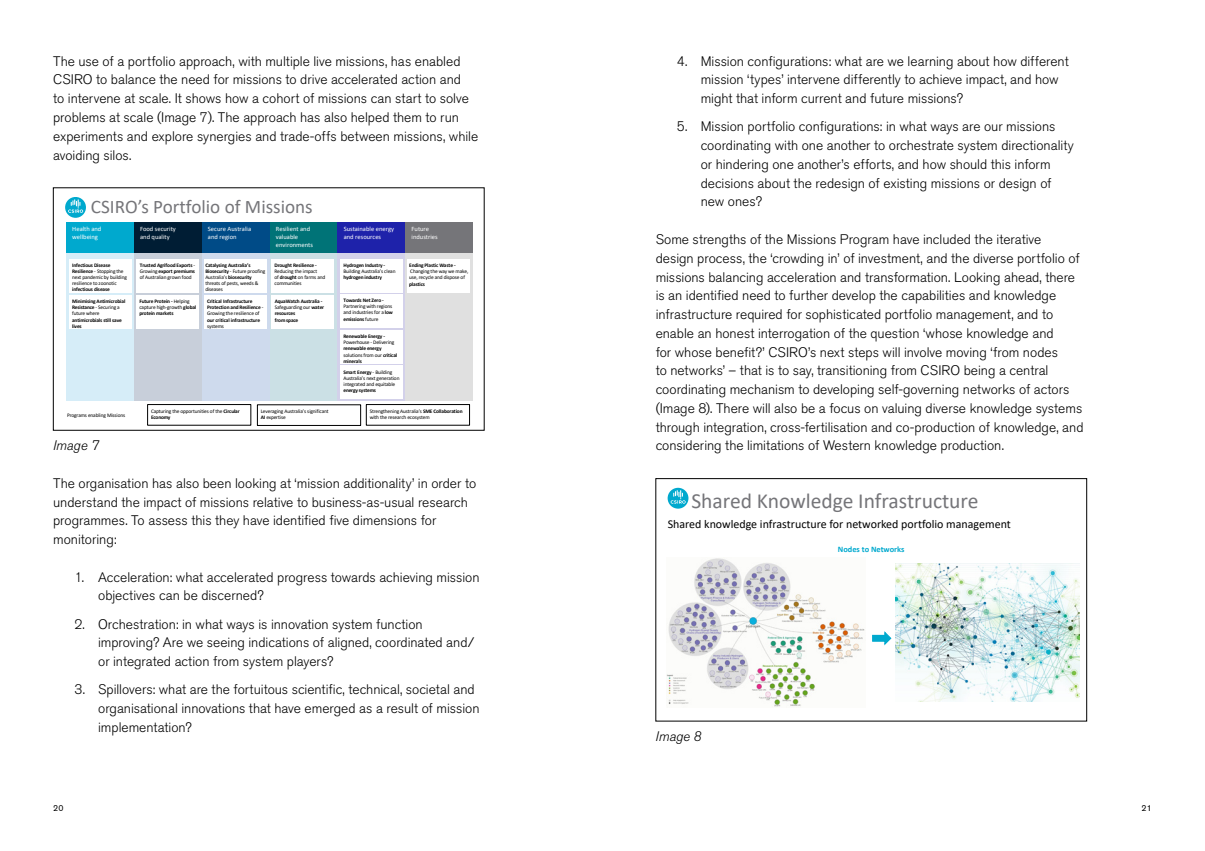
<style>
.page{position:relative;width:1205px;height:851px;background:#fff}
.page>*{position:absolute;margin:0;border:0;box-sizing:border-box;transform-origin:0 0}
.t1{font:21.5px "Calibri";color:#757579}
.t2{font:19.12px "Calibri";color:#757579}
.t3{font:300 13.75px/18.8px "Akzidenz Grotesk Pro";color:#000}
.t4{font:italic 300 13.75px "Akzidenz Grotesk Pro";color:#000}
.t5{font:12px "Calibri";color:#000}
.t6{font:8.75px "Akzidenz Grotesk Pro";color:#000}
.t7{font:700 8.38px "Calibri";color:#00a9ce}
.t8{font:6.62px/7.8px "Calibri";color:#fff}
.t9{font:700 5.38px/6px "Calibri";letter-spacing:-.025em;color:#000}
.t10{font:5.38px/6px "Calibri";letter-spacing:-.025em;color:#000}
.s1{font-weight:700}
.s2{font-weight:400}
</style>
<div class="page">
<svg style="left:65px;top:197px;width:21px;height:21px"></svg>
<svg style="left:68px;top:199px;width:15px;height:14px"></svg>
<div style="left:66px;top:222px;width:68px;height:31px;background:#00a9ce"></div>
<div style="left:134px;top:222px;width:68px;height:31px;background:#001d34"></div>
<div style="left:202px;top:222px;width:68px;height:31px;background:#004b87"></div>
<div style="left:270px;top:222px;width:67px;height:31px;background:#007377"></div>
<div style="left:337px;top:222px;width:68px;height:31px;background:#1e22aa"></div>
<div style="left:405px;top:222px;width:68px;height:31px;background:#757579"></div>
<div style="left:66px;top:253px;width:68px;height:147px;background:#d6edf8"></div>
<div style="left:134px;top:253px;width:68px;height:147px;background:#c8cfda"></div>
<div style="left:202px;top:253px;width:68px;height:147px;background:#cedaed"></div>
<div style="left:270px;top:253px;width:67px;height:147px;background:#cbe0e5"></div>
<div style="left:337px;top:253px;width:68px;height:147px;background:#d3d1ea"></div>
<div style="left:405px;top:253px;width:68px;height:147px;background:#e0e0e0"></div>
<div style="left:271px;top:295px;width:63px;height:33px;background:#fff"></div>
<div style="left:340px;top:294px;width:63px;height:34px;background:#fff"></div>
<div style="left:340px;top:330px;width:63px;height:33px;background:#fff"></div>
<div style="left:69px;top:295px;width:62px;height:33px;background:#fff"></div>
<div style="left:136px;top:295px;width:63px;height:34px;background:#fff"></div>
<div style="left:69px;top:258px;width:62px;height:34px;background:#fff"></div>
<div style="left:271px;top:258px;width:63px;height:34px;background:#fff"></div>
<div style="left:340px;top:259px;width:63px;height:34px;background:#fff"></div>
<div style="left:407px;top:259px;width:63px;height:34px;background:#fff"></div>
<div style="left:136px;top:258px;width:63px;height:34px;background:#fff"></div>
<div style="left:204px;top:258px;width:62px;height:34px;background:#fff"></div>
<div style="left:204px;top:295px;width:62px;height:34px;background:#fff"></div>
<div style="left:340px;top:365px;width:63px;height:34px;background:#fff"></div>
<div style="left:366px;top:404px;width:104px;height:21px;border:1px solid #000"></div>
<div style="left:147px;top:404px;width:104px;height:21px;border:1px solid #000"></div>
<svg style="left:668px;top:487px;width:20px;height:21px"></svg>
<svg style="left:670px;top:490px;width:15px;height:13px"></svg>
<img style="left:666px;top:558px;width:199px;height:149px">
<img style="left:895px;top:563px;width:184px;height:138px">
<svg style="left:872px;top:631px;width:20px;height:15px"></svg>
<div style="left:656px;top:478px;width:431px;height:243px;border:1px solid #000"></div>
<p class="t3" style="left:53px;top:51px;width:426px">The use of a portfolio approach, with multiple live missions, has enabled CSIRO to balance the need for missions to drive accelerated action and<br>to intervene at scale. It shows how a cohort of missions can start to solve problems at scale (Image 7). The approach has also helped them to run experiments and explore synergies and trade-offs between missions, while avoiding silos.</p>
<h2 class="t2" style="left:91px;top:193px;width:223px">CSIRO’s Portfolio of Missions</h2>
<p class="t8" style="left:72px;top:225px;width:31px">Health and wellbeing</p>
<p class="t8" style="left:140px;top:225px;width:37px">Food security and quality</p>
<p class="t8" style="left:208px;top:225px;width:45px">Secure Australia and region</p>
<p class="t8" style="left:276px;top:225px;width:39px">Resilient and valuable environments</p>
<p class="t8" style="left:344px;top:225px;width:52px">Sustainable energy and resources</p>
<p class="t8" style="left:411px;top:225px;width:28px">Future industries</p>
<p class="t10" style="left:72px;top:262px;width:56px"><span class="s1">Infectious Disease<br>Resilience</span> - Stopping the next pandemic by building</p>
<p class="t10" style="left:72px;top:280px;width:46px">resilience to zoonotic</p>
<p class="t9" style="left:72px;top:286px;width:39px">infectious disease</p>
<p class="t9" style="left:72px;top:298px;width:55px">Minimising Antimicrobial<br>Resistance <span class="s2">- Securing a future where</span></p>
<p class="t9" style="left:72px;top:316px;width:51px">antimicrobials still save lives</p>
<p class="t9" style="left:140px;top:262px;width:57px;text-align:justify">Trusted Agrifood Exports <span class="s2">- Growing</span> export premiums <span class="s2">of Australian grown food</span></p>
<p class="t9" style="left:205px;top:262px;width:62px">Catalysing Australia’s<br>Biosecurity <span class="s2">- Future proofing<br>Australia’s</span> biosecurity</p>
<p class="t10" style="left:205px;top:280px;width:55px">threats of pests, weeds &amp; diseases</p>
<p class="t9" style="left:207px;top:298px;width:58px">Critical Infrastructure<br>Protection and Resilience <span class="s2">-<br>Growing the resilience of</span></p>
<p class="t9" style="left:207px;top:317px;width:54px">our critical infrastructure</p>
<p class="t10" style="left:207px;top:323px;width:18px">systems</p>
<p class="t9" style="left:139px;top:298px;width:58px">Future Protein - <span class="s2">Helping capture high-growth</span> global protein markets</p>
<p class="t9" style="left:274px;top:262px;width:44px">Drought Resilience -</p>
<p class="t10" style="left:274px;top:268px;width:52px">Reducing the impact<br>of <span class="s1">drought</span> on farms and</p>
<p class="t10" style="left:274px;top:280px;width:29px">communities</p>
<p class="t9" style="left:275px;top:298px;width:51px">AquaWatch Australia -<br><span class="s2">Safeguarding our</span> water resources</p>
<p class="t9" style="left:275px;top:317px;width:25px">from space</p>
<p class="t9" style="left:343px;top:262px;width:43px">Hydrogen Industry -</p>
<p class="t10" style="left:343px;top:268px;width:54px">Building Australia’s clean</p>
<p class="t9" style="left:343px;top:274px;width:40px">hydrogen industry</p>
<p class="t9" style="left:343px;top:297px;width:42px">Towards Net Zero -</p>
<p class="t10" style="left:343px;top:303px;width:51px">Partnering with regions and industries for a <span class="s1">low</span></p>
<p class="t9" style="left:343px;top:316px;width:36px">emissions <span class="s2">future</span></p>
<p class="t9" style="left:343px;top:333px;width:43px">Renewable Energy -</p>
<p class="t10" style="left:343px;top:339px;width:52px">Powerhouse - Delivering</p>
<p class="t9" style="left:343px;top:345px;width:55px;line-height:6.6px">renewable energy <span class="s2">solutions from our</span> critical</p>
<p class="t9" style="left:343px;top:358px;width:20px">minerals</p>
<p class="t10" style="left:343px;top:368px;width:57px"><span class="s1">Smart Energy</span> - Building<br>Australia’s next generation integrated and equitable</p>
<p class="t9" style="left:343px;top:387px;width:34px">energy systems</p>
<p class="t9" style="left:409px;top:262px;width:48px">Ending Plastic Waste -</p>
<p class="t10" style="left:409px;top:268px;width:61px">Changing the way we make, use, recycle and dispose of</p>
<p class="t9" style="left:409px;top:281px;width:17px">plastics</p>
<p class="t10" style="left:67px;top:411px;width:60px">Programs enabling Missions</p>
<p class="t10" style="left:151px;top:407px;width:90px">Capturing the opportunities of the <span class="s1">Circular<br>Economy</span></p>
<p class="t4" style="left:53px;top:436px;width:48px">Image 7</p>
<p class="t3" style="left:53px;top:473px;width:424px">The organisation has also been looking at ‘mission additionality’ in order to understand the impact of missions relative to business-as-usual research programmes. To assess this they have identified five dimensions for monitoring:</p>
<p class="t3" style="left:98px;top:567px;width:383px;text-indent:-24px">1. Acceleration: what accelerated progress towards achieving mission objectives can be discerned?</p>
<p class="t3" style="left:98px;top:614px;width:378px;text-indent:-24px">2. Orchestration: in what ways is innovation system function improving? Are we seeing indications of aligned, coordinated and/ or integrated action from system players?</p>
<p class="t3" style="left:98px;top:680px;width:383px;text-indent:-24px">3. Spillovers: what are the fortuitous scientific, technical, societal and organisational innovations that have emerged as a result of mission implementation?</p>
<p class="t10" style="left:261px;top:408px;width:69px">Leveraging Australia’s significant<br><span class="s1">AI</span> expertise</p>
<p class="t10" style="left:370px;top:407px;width:94px">Strengthening Australia’s <span class="s1">SME Collaboration </span>with the research ecosystem</p>
<p class="t3" style="left:701px;top:51px;width:369px;text-indent:-24px">4. Mission configurations: what are we learning about how different mission ‘types’ intervene differently to achieve impact, and how might that inform current and future missions?</p>
<p class="t3" style="left:701px;top:117px;width:375px;text-indent:-24px">5. Mission portfolio configurations: in what ways are our missions coordinating with one another to orchestrate system directionality or hindering one another’s efforts, and how should this inform decisions about the redesign of existing missions or design of new ones?</p>
<p class="t3" style="left:656px;top:230px;width:429px">Some strengths of the Missions Program have included the iterative<br>design process, the ‘crowding in’ of investment, and the diverse portfolio of missions balancing acceleration and transformation. Looking ahead, there is an identified need to further develop the capabilities and knowledge infrastructure required for sophisticated portfolio management, and to enable an honest interrogation of the question ‘whose knowledge and<br>for whose benefit?’ CSIRO’s next steps will involve moving ‘from nodes<br>to networks’ – that is to say, transitioning from CSIRO being a central coordinating mechanism to developing self-governing networks of actors (Image 8). There will also be a focus on valuing diverse knowledge systems through integration, cross-fertilisation and co-production of knowledge, and considering the limitations of Western knowledge production.</p>
<h1 class="t1" style="left:691px;top:486px;width:289px">Shared Knowledge Infrastructure</h1>
<p class="t7" style="left:838px;top:543px;width:68px">Nodes to Networks</p>
<p class="t5" style="left:668px;top:515px;width:345px">Shared knowledge infrastructure for networked portfolio management</p>
<p class="t4" style="left:656px;top:727px;width:48px">Image 8</p>
<p class="t6" style="left:53px;top:802px;width:12px">20</p>
<p class="t6" style="left:1141px;top:802px;width:12px">21</p>
</div>
